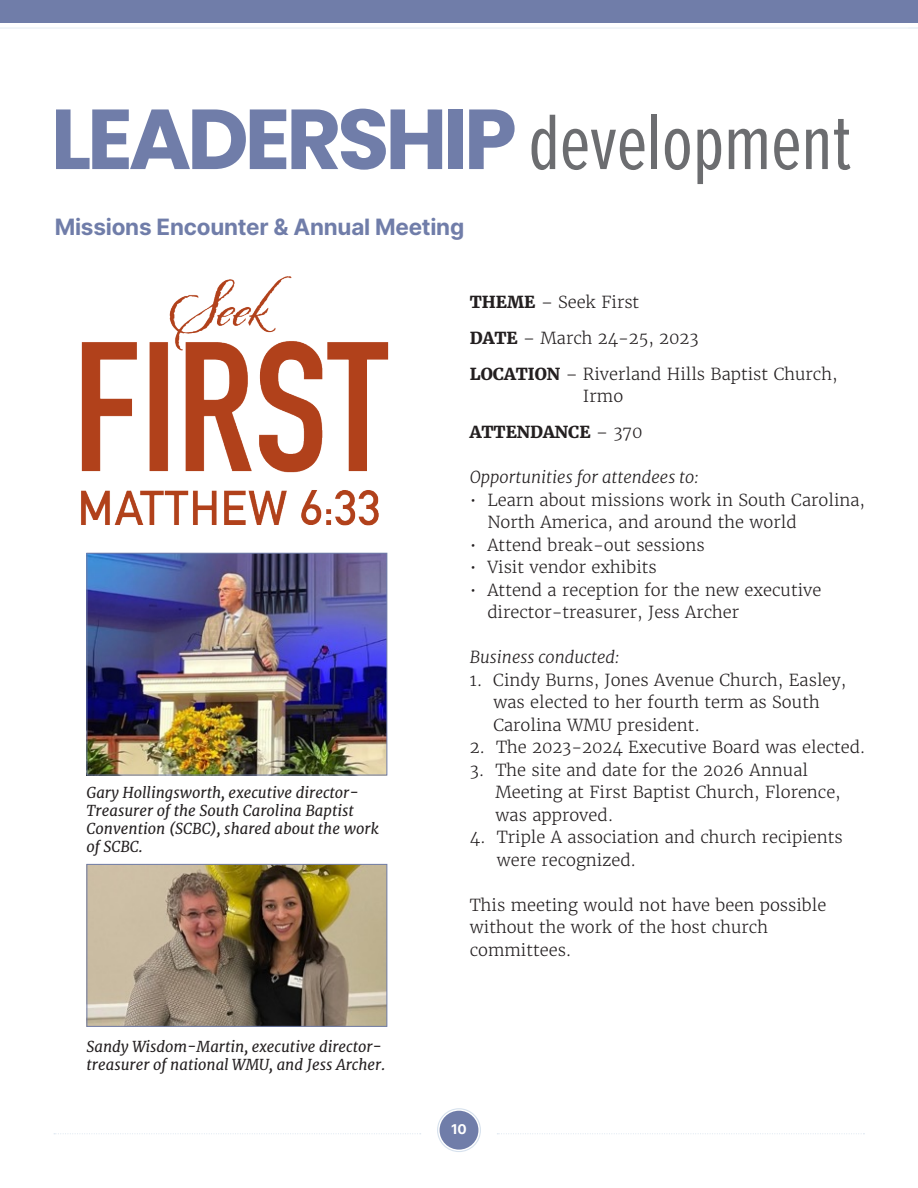
<style>
.page{position:relative;width:918px;height:1188px;background:#fff}
.page>*{position:absolute;margin:0;border:0;box-sizing:border-box;transform-origin:0 0}
.t1{font:81.45px "Proxima Nova Ex Cn";color:#6c6d70}
.t2{font:22.5px "Inter";letter-spacing:-.01em;color:#707da9}
.t3{font:300 16.5px/22.5px "Merriweather";color:#231f20}
.t4{font:italic 300 16.5px "Merriweather";color:#231f20}
.t5{font:800 16.5px "Merriweather";color:#231f20}
.t6{font:italic 15px/18px "Merriweather";color:#231f20}
.t7{font:13.5px "Inter";color:#fff}
.s1{font-family:"Poppins";font-weight:700;font-size:84.9px;color:#707da9}
.s2{font-weight:800}
.s3{font-weight:300}
</style>
<div class="page">
<div style="left:440px;top:1111px;width:38px;height:39px;background:#707da9;border-radius:50%"></div>
<div style="left:437px;top:1108px;width:44px;height:44px;border:1px solid #d6e1ed;border-radius:50%"></div>
<svg style="left:54px;top:1133px;width:367px;height:1px"></svg>
<svg style="left:497px;top:1133px;width:367px;height:1px"></svg>
<div style="left:0;top:0;width:918px;height:23px;background:#707da9"></div>
<hr style="left:0;top:27px;width:918px;height:2px;background:#edf2f7">
<img style="left:81px;top:276px;width:308px;height:250px">
<img style="left:89px;top:555px;width:296px;height:218px">
<div style="left:87px;top:553px;width:300px;height:222px;border:1px solid #707da9"></div>
<img style="left:89px;top:866px;width:296px;height:159px">
<div style="left:87px;top:864px;width:300px;height:163px;border:1px solid #707da9"></div>
<p class="t1" style="left:51px;top:83px;width:802px"><span class="s1">LEADERSHIP</span> development</p>
<p class="t2" style="left:55px;top:210px;width:411px">Missions Encounter &amp; Annual Meeting</p>
<p class="t6" style="left:87px;top:783px;width:294px">Gary Hollingsworth, executive director-Treasurer of the South Carolina Baptist Convention (SCBC), shared about the work of SCBC.</p>
<p class="t6" style="left:87px;top:1037px;width:300px">Sandy Wisdom-Martin, executive director&shy;treasurer of national WMU, and Jess Archer.</p>
<p class="t3" style="left:470px;top:291px;width:171px"><span class="s2">THEME</span> – Seek First</p>
<p class="t3" style="left:470px;top:327px;width:230px"><span class="s2">DATE</span> – March 24-25, 2023</p>
<p class="t3" style="left:583px;top:363px;width:256px;text-indent:-113px"><span class="s2">LOCATION</span> – Riverland Hills Baptist Church,<br>Irmo</p>
<p class="t5" style="left:470px;top:422px;width:174px">ATTENDANCE <span class="s3">– 370</span></p>
<p class="t4" style="left:470px;top:467px;width:230px">Opportunities for attendees to:</p>
<p class="t3" style="left:487px;top:489px;width:379px;text-indent:-18px">• Learn about missions work in South Carolina,<br>North America, and around the world</p>
<p class="t3" style="left:470px;top:534px;width:236px">• Attend break-out sessions</p>
<p class="t3" style="left:470px;top:556px;width:188px">• Visit vendor exhibits</p>
<p class="t3" style="left:487px;top:579px;width:336px;text-indent:-18px">• Attend a reception for the new executive director-treasurer, Jess Archer</p>
<p class="t4" style="left:470px;top:647px;width:151px">Business conducted:</p>
<p class="t3" style="left:493px;top:669px;width:355px;text-indent:-24px">1. Cindy Burns, Jones Avenue Church, Easley, was elected to her fourth term as South<br>Carolina WMU president.</p>
<p class="t3" style="left:470px;top:736px;width:397px">2. The 2023-2024 Executive Board was elected.</p>
<p class="t3" style="left:495px;top:759px;width:347px;text-indent:-26px">3. The site and date for the 2026 Annual<br>Meeting at First Baptist Church, Florence, was approved.</p>
<p class="t3" style="left:497px;top:826px;width:348px;text-indent:-27px">4. Triple A association and church recipients were recognized.</p>
<p class="t3" style="left:470px;top:894px;width:358px">This meeting would not have been possible without the work of the host church committees.</p>
<p class="t7" style="left:451px;top:1119px;width:17px">10</p>
</div>
